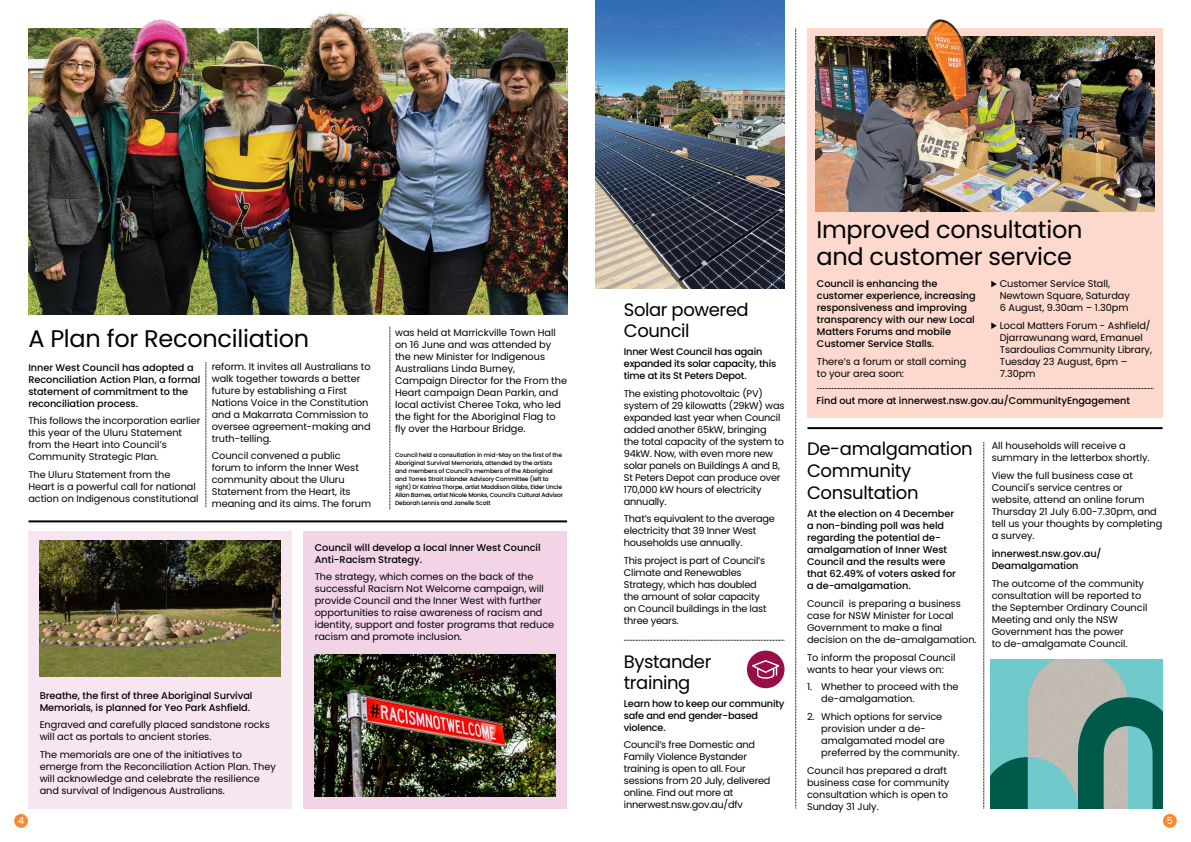
<style>
.page{position:relative;width:1191px;height:842px;background:#fff}
.page>*{position:absolute;margin:0;border:0;box-sizing:border-box;transform-origin:0 0}
.t1{font:24px/26.8px "Poppins";letter-spacing:-.01em;color:#000}
.t2{font:18px/21.6px "Poppins";letter-spacing:-.02em;color:#000}
.t3{font:9.8px/12px "Poppins";letter-spacing:-.005em;color:#000}
.t4{font:500 9.8px/12px "Poppins";letter-spacing:-.005em;color:#000}
.t5{font:9.8px "Poppins";color:#fff}
.t6{font:500 6px/8px "Poppins";letter-spacing:-.03em;color:#000}
</style>
<div class="page">
<div style="left:28px;top:531px;width:264px;height:277px;background:#f7e6f1"></div>
<div style="left:303px;top:531px;width:264px;height:277px;background:#f2d4e6"></div>
<div style="left:807px;top:28px;width:355px;height:390px;background:#fcd8cd"></div>
<svg style="left:990px;top:659px;width:172px;height:149px;background:#6fa7a1"></svg>
<img style="left:815px;top:37px;width:339px;height:174px">
<img style="left:29px;top:28px;width:538px;height:286px">
<img style="left:122px;top:11px;width:265px;height:75px">
<svg style="left:795px;top:28px;width:1px;height:780px"></svg>
<svg style="left:983px;top:442px;width:1px;height:366px"></svg>
<hr style="left:807px;top:427px;width:355px;height:2px;background:#000">
<hr style="left:29px;top:520px;width:538px;height:2px;background:#000">
<svg style="left:991px;top:281px;width:5px;height:6px"></svg>
<svg style="left:991px;top:322px;width:5px;height:7px"></svg>
<svg style="left:206px;top:362px;width:1px;height:145px"></svg>
<svg style="left:390px;top:327px;width:1px;height:182px"></svg>
<img style="left:315px;top:655px;width:241px;height:142px">
<img style="left:40px;top:540px;width:241px;height:136px">
<img style="left:595px;top:0;width:189px;height:288px">
<svg style="left:624px;top:640px;width:160px;height:1px"></svg>
<svg style="left:817px;top:388px;width:336px;height:1px"></svg>
<div style="left:747px;top:651px;width:37px;height:37px;background:#970e48;border-radius:50%"></div>
<svg style="left:752px;top:660px;width:27px;height:19px"></svg>
<div style="left:1163px;top:814px;width:13px;height:14px;background:#f68933;border-radius:50%"></div>
<div style="left:14px;top:814px;width:14px;height:14px;background:#f68933;border-radius:50%"></div>
<img style="left:925px;top:19px;width:40px;height:37px">
<p class="t1" style="left:28px;top:326px;width:282px">A Plan for Reconciliation</p>
<p class="t4" style="left:28px;top:361px;width:173px">Inner West Council has adopted a<br>Reconciliation Action Plan, a formal statement of commitment to the reconciliation process.</p>
<p class="t3" style="left:28px;top:415px;width:173px">This follows the incorporation earlier this year of the Uluru Statement from the Heart into Council’s<br>Community Strategic Plan.</p>
<p class="t3" style="left:28px;top:468px;width:172px">The Uluru Statement from the<br>Heart is a powerful call for national action on Indigenous constitutional</p>
<p class="t3" style="left:212px;top:360px;width:160px">reform. It invites all Australians to walk together towards a better future by establishing a First<br>Nations Voice in the Constitution and a Makarrata Commission to oversee agreement-making and truth-telling.</p>
<p class="t3" style="left:212px;top:450px;width:161px">Council convened a public forum to inform the Inner West community about the Uluru<br>Statement from the Heart, its meaning and its aims. The forum</p>
<p class="t3" style="left:395px;top:326px;width:173px">was held at Marrickville Town Hall on 16 June and was attended by the new Minister for Indigenous<br>Australians Linda Burney,<br>Campaign Director for the From the<br>Heart campaign Dean Parkin, and local activist Cheree Toka, who led the fight for the Aboriginal Flag to fly over the Harbour Bridge.</p>
<p class="t6" style="left:395px;top:451px;width:170px">Council held a consultation in mid-May on the first of the Aboriginal Survival Memorials, attended by the artists and members of Council’s members of the Aboriginal and Torres Strait Islander Advisory Committee (left to right) Dr Katrina Thorpe, artist Maddison Gibbs, Elder Uncle Allan Barnes, artist Nicole Monks, Council’s Cultural Advisor Deborah Lennis and Janelle Scott</p>
<p class="t4" style="left:40px;top:689px;width:214px">Breathe, the first of three Aboriginal Survival<br>Memorials, is planned for Yeo Park Ashfield.</p>
<p class="t3" style="left:40px;top:719px;width:232px">Engraved and carefully placed sandstone rocks will act as portals to ancient stories.</p>
<p class="t3" style="left:40px;top:749px;width:238px">The memorials are one of the initiatives to emerge from the Reconciliation Action Plan. They will acknowledge and celebrate the resilience and survival of Indigenous Australians.</p>
<p class="t4" style="left:315px;top:541px;width:227px">Council will develop a local Inner West Council<br>Anti-Racism Strategy.</p>
<p class="t3" style="left:315px;top:571px;width:241px">The strategy, which comes on the back of the successful Racism Not Welcome campaign, will provide Council and the Inner West with further opportunities to raise awareness of racism and identity, support and foster programs that reduce racism and promote inclusion.</p>
<p class="t2" style="left:624px;top:299px;width:126px">Solar powered<br>Council</p>
<p class="t4" style="left:624px;top:346px;width:154px">Inner West Council has again expanded its solar capacity, this time at its St Peters Depot.</p>
<p class="t3" style="left:624px;top:387px;width:162px">The existing photovoltaic (PV) system of 29 kilowatts (29kW) was expanded last year when Council added another 65kW, bringing<br>the total capacity of the system to<br>94kW. Now, with even more new solar panels on Buildings A and B,<br>St Peters Depot can produce over<br>170,000 kW hours of electricity annually.</p>
<p class="t3" style="left:624px;top:513px;width:153px">That’s equivalent to the average electricity that 39 Inner West households use annually.</p>
<p class="t3" style="left:624px;top:555px;width:144px">This project is part of Council’s<br>Climate and Renewables<br>Strategy, which has doubled the amount of solar capacity on Council buildings in the last three years.</p>
<p class="t2" style="left:624px;top:650px;width:89px">Bystander training</p>
<p class="t4" style="left:624px;top:697px;width:162px">Learn how to keep our community safe and end gender-based violence.</p>
<p class="t3" style="left:624px;top:739px;width:148px">Council’s free Domestic and<br>Family Violence Bystander training is open to all. Four sessions from 20 July, delivered online. Find out more at innerwest.nsw.gov.au/dfv</p>
<p class="t1" style="left:816px;top:217px;width:267px">Improved consultation and customer service</p>
<p class="t4" style="left:817px;top:278px;width:160px">Council is enhancing the customer experience, increasing responsiveness and improving transparency with our new Local<br>Matters Forums and mobile<br>Customer Service Stalls.</p>
<p class="t3" style="left:817px;top:356px;width:151px">There’s a forum or stall coming to your area soon:</p>
<p class="t3" style="left:999px;top:278px;width:132px">Customer Service Stall,<br>Newtown Square, Saturday<br>6 August, 9.30am – 1.30pm</p>
<p class="t3" style="left:999px;top:320px;width:154px">Local Matters Forum - Ashfield/<br>Djarrawunang ward, Emanuel<br>Tsardoulias Community Library,<br>Tuesday 23 August, 6pm –<br>7.30pm</p>
<p class="t4" style="left:816px;top:394px;width:315px">Find out more at innerwest.nsw.gov.au/CommunityEngagement</p>
<p class="t2" style="left:807px;top:438px;width:167px">De-amalgamation<br>Community<br>Consultation</p>
<p class="t4" style="left:807px;top:508px;width:150px">At the election on 4 December a non-binding poll was held regarding the potential de&shy;amalgamation of Inner West<br>Council and the results were that 62.49% of voters asked for a de-amalgamation.</p>
<p class="t3" style="left:807px;top:597px;width:171px">Council is preparing a business case for NSW Minister for Local<br>Government to make a final decision on the de-amalgamation.</p>
<p class="t3" style="left:807px;top:651px;width:150px">To inform the proposal Council wants to hear your views on:</p>
<p class="t3" style="left:821px;top:681px;width:139px;text-indent:-14px">1. Whether to proceed with the de-amalgamation.</p>
<p class="t3" style="left:821px;top:710px;width:140px;text-indent:-14px">2. Which options for service provision under a de&shy;amalgamated model are preferred by the community.</p>
<p class="t3" style="left:807px;top:764px;width:144px">Council has prepared a draft business case for community consultation which is open to<br>Sunday 31 July.</p>
<p class="t3" style="left:991px;top:440px;width:159px">All households will receive a summary in the letterbox shortly.</p>
<p class="t3" style="left:991px;top:470px;width:172px">View the full business case at<br>Council's service centres or website, attend an online forum<br>Thursday 21 July 6.00-7.30pm, and tell us your thoughts by completing a survey.</p>
<p class="t4" style="left:991px;top:547px;width:111px">innerwest.nsw.gov.au/<br>Deamalgamation</p>
<p class="t3" style="left:991px;top:577px;width:157px">The outcome of the community consultation will be reported to the September Ordinary Council<br>Meeting and only the NSW<br>Government has the power<br>to de-amalgamate Council.</p>
<p class="t5" style="left:18px;top:815px;width:8px">4</p>
<p class="t5" style="left:1166px;top:815px;width:8px">5</p>
</div>
